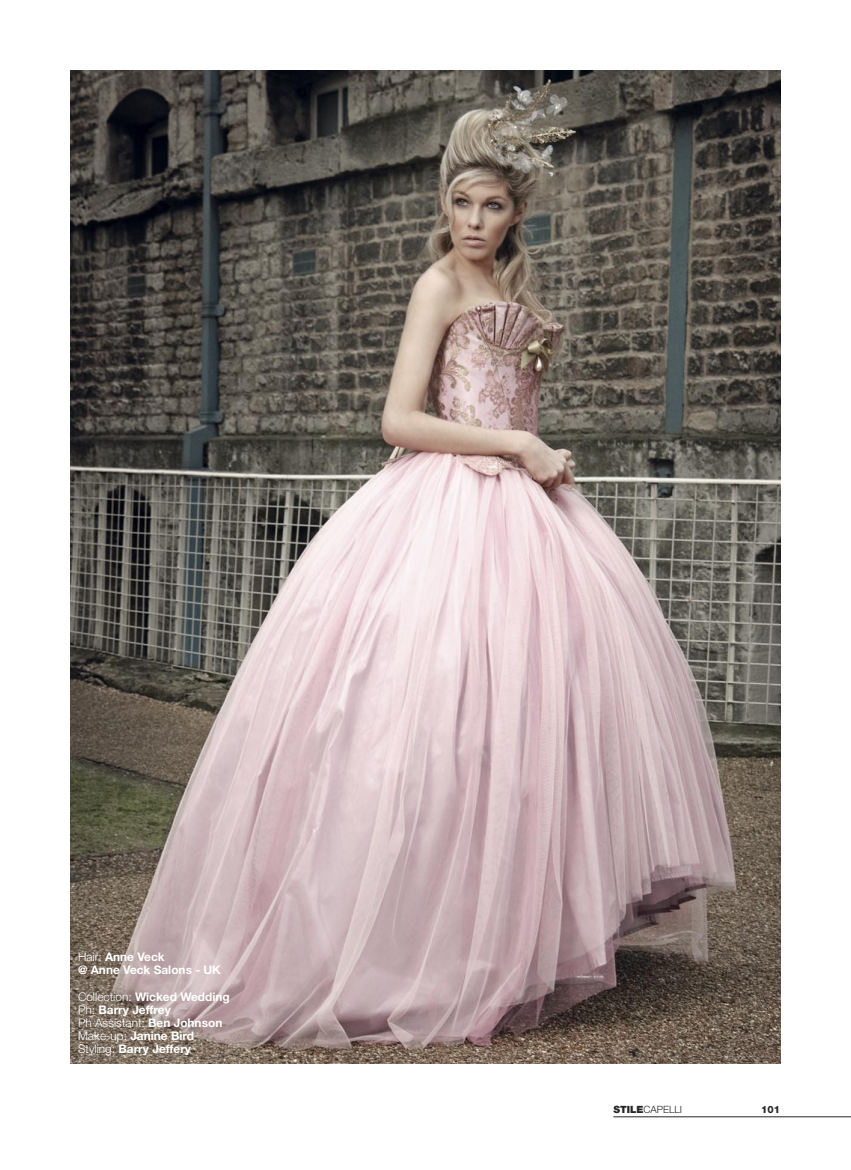
<style>
.page{position:relative;width:851px;height:1170px;background:#fff}
.page>*{position:absolute;margin:0;border:0;box-sizing:border-box;transform-origin:0 0}
.t1{font:700 11.88px/13.1px "Helvetica Neue LT Std";color:#fff}
.t2{font:300 10px "Helvetica Neue LT Std";color:#272526}
.t3{font:800 10px "Helvetica Neue LT Std";color:#272526}
.s1{font-weight:300}
.s2{font-weight:900}
</style>
<div class="page">
<img style="left:71px;top:71px;width:709px;height:992px">
<hr style="left:613px;top:1116px;width:237px;height:1px;background:#272526">
<p class="t1" style="left:78px;top:951px;width:144px"><span class="s1">Hair:</span> Anne Veck<br>@ Anne Veck Salons - UK</p>
<p class="t1" style="left:78px;top:990px;width:153px"><span class="s1">Collection:</span> Wicked Wedding<br><span class="s1">Ph:</span> Barry Jeffrey<br><span class="s1">Ph Assistant:</span> Ben Johnson<br><span class="s1">Make-up:</span> Janine Bird<br><span class="s1">Styling:</span> Barry Jeffery</p>
<p class="t2" style="left:613px;top:1106px;width:70px"><span class="s2">STILE</span>CAPELLI</p>
<p class="t3" style="left:761px;top:1103px;width:20px">101</p>
</div>
